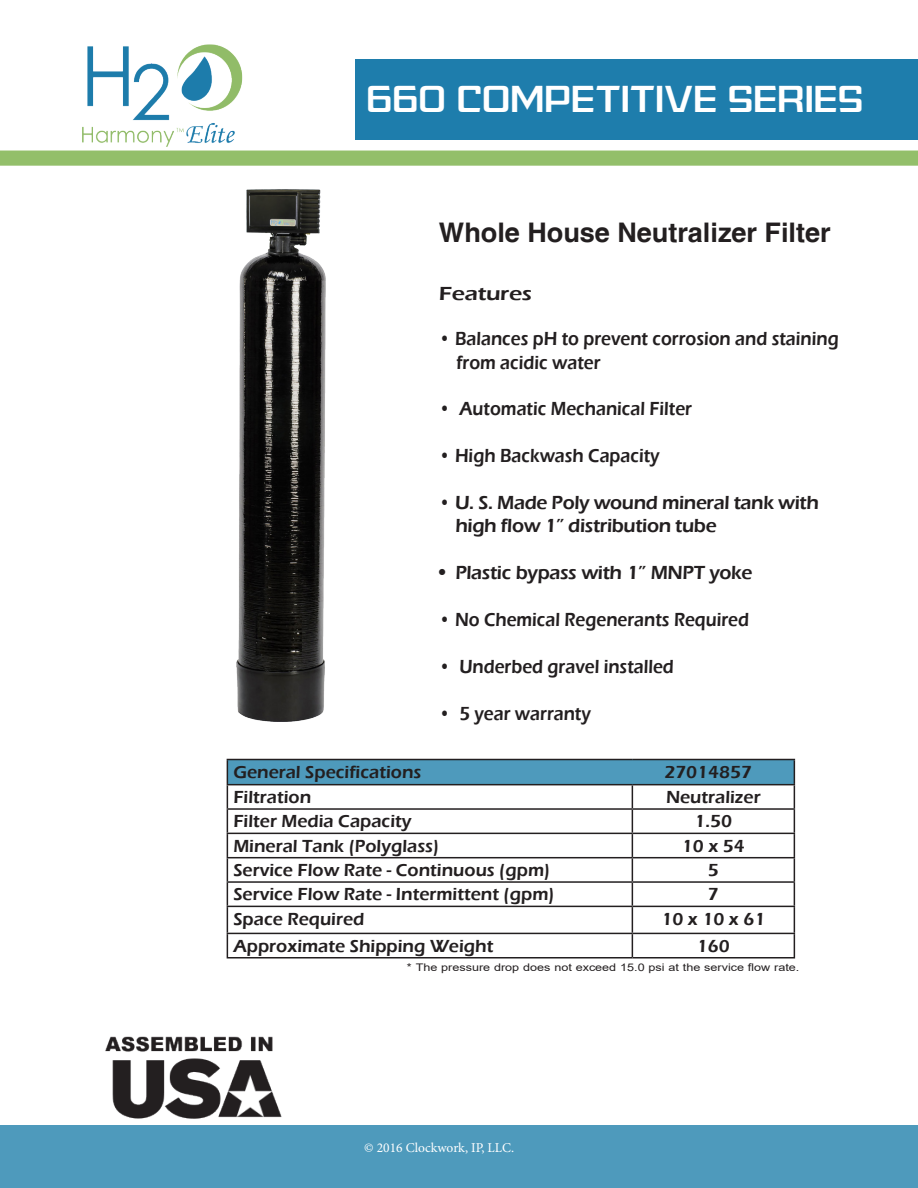
<style>
.page{position:relative;width:918px;height:1188px;background:#fff}
.page>*{position:absolute;margin:0;border:0;box-sizing:border-box;transform-origin:0 0}
.t1{font:36px "American Captain Patrius 02 FRE";color:#fff}
.t2{font:700 27px "Helvetica";color:#231f20}
.t3{font:600 19.5px "Eras ITC";color:#231f20;scale:.9 1}
.t4{font:600 19.5px/23.4px "Eras ITC";letter-spacing:-.02em;color:#231f20;scale:.9 1}
.t5{font:600 19.5px "Eras ITC";letter-spacing:-.02em;color:#231f20}
.t6{font:600 19.5px "Eras ITC";color:#231f20;scale:1.2 1}
.t7{font:600 18px "Eras ITC";color:#231f20}
.t8{font:13.5px "Minion Pro";color:#fff}
.t9{font:10.5px "Arial";color:#231f20;scale:1.2 1}
.s1{font-family:"Helvetica";font-weight:400}
</style>
<div class="page">
<div style="left:0;top:1126px;width:918px;height:62px;background:#4e9abc"></div>
<img style="left:90px;top:1036px;width:206px;height:90px">
<svg style="left:0;top:151px;width:918px;height:15px;background:#95c06d"></svg>
<img style="left:71px;top:44px;width:181px;height:117px">
<div style="left:227px;top:760px;width:567px;height:25px;background:#4e9abc"></div>
<hr style="left:227px;top:759px;width:405px;height:1px;background:#231f20">
<hr style="left:632px;top:759px;width:163px;height:1px;background:#231f20">
<hr style="left:227px;top:784px;width:405px;height:1px;background:#231f20">
<hr style="left:632px;top:784px;width:163px;height:1px;background:#231f20">
<hr style="left:227px;top:808px;width:405px;height:2px;background:#231f20">
<hr style="left:632px;top:808px;width:163px;height:2px;background:#231f20">
<hr style="left:227px;top:833px;width:405px;height:1px;background:#231f20">
<hr style="left:632px;top:833px;width:163px;height:1px;background:#231f20">
<hr style="left:227px;top:857px;width:405px;height:1px;background:#231f20">
<hr style="left:632px;top:857px;width:163px;height:1px;background:#231f20">
<hr style="left:227px;top:881px;width:405px;height:2px;background:#231f20">
<hr style="left:632px;top:881px;width:163px;height:2px;background:#231f20">
<hr style="left:227px;top:906px;width:405px;height:1px;background:#231f20">
<hr style="left:632px;top:906px;width:163px;height:1px;background:#231f20">
<hr style="left:227px;top:933px;width:405px;height:1px;background:#231f20">
<svg style="left:227px;top:760px;width:1px;height:197px"></svg>
<hr style="left:632px;top:933px;width:163px;height:1px;background:#231f20">
<svg style="left:632px;top:785px;width:1px;height:172px"></svg>
<svg style="left:794px;top:760px;width:1px;height:197px"></svg>
<hr style="left:227px;top:957px;width:405px;height:2px;background:#231f20">
<hr style="left:632px;top:957px;width:163px;height:2px;background:#231f20">
<div style="left:355px;top:59px;width:563px;height:81px;background:#1e7dac"></div>
<img style="left:237px;top:189px;width:89px;height:533px">
<p class="t1" style="left:366px;top:76px;width:499px">660 COMPETITIVE SERIES</p>
<p class="t2" style="left:439px;top:216px;width:393px">Whole House Neutralizer Filter</p>
<p class="t6" style="left:439px;top:283px;width:79px">Features</p>
<p class="t3" style="left:439px;top:328px;width:446px">• Balances pH to prevent corrosion and staining</p>
<p class="t3" style="left:457px;top:351px;width:162px">from acidic water</p>
<p class="t3" style="left:439px;top:398px;width:283px">• Automatic Mechanical Filter</p>
<p class="t3" style="left:439px;top:445px;width:247px">• High Backwash Capacity</p>
<p class="t4" style="left:455px;top:491px;width:405px;text-indent:-16px">• U. S. Made Poly wound mineral tank with high flow 1” distribution tube</p>
<p class="t5" style="left:439px;top:562px;width:315px"><span class="s1">•</span> Plastic bypass with 1” MNPT yoke</p>
<p class="t3" style="left:439px;top:609px;width:346px">• No Chemical Regenerants Required</p>
<p class="t3" style="left:439px;top:655px;width:263px">• Underbed gravel installed</p>
<p class="t3" style="left:439px;top:702px;width:170px">• 5 year warranty</p>
<p class="t7" style="left:233px;top:762px;width:190px">General Specifications</p>
<p class="t7" style="left:664px;top:762px;width:89px">27014857</p>
<p class="t7" style="left:233px;top:787px;width:79px">Filtration</p>
<p class="t7" style="left:666px;top:787px;width:96px">Neutralizer</p>
<p class="t7" style="left:233px;top:811px;width:180px">Filter Media Capacity</p>
<p class="t7" style="left:695px;top:811px;width:39px">1.50</p>
<p class="t7" style="left:233px;top:836px;width:207px">Mineral Tank (Polyglass)</p>
<p class="t7" style="left:682px;top:836px;width:64px">10 x 54</p>
<p class="t7" style="left:233px;top:860px;width:318px">Service Flow Rate - Continuous (gpm)</p>
<p class="t7" style="left:708px;top:860px;width:12px">5</p>
<p class="t7" style="left:233px;top:884px;width:323px">Service Flow Rate - Intermittent (gpm)</p>
<p class="t7" style="left:708px;top:884px;width:12px">7</p>
<p class="t7" style="left:233px;top:909px;width:133px">Space Required</p>
<p class="t7" style="left:661px;top:909px;width:105px">10 x 10 x 61</p>
<p class="t7" style="left:233px;top:936px;width:262px">Approximate Shipping Weight</p>
<p class="t7" style="left:697px;top:936px;width:34px">160</p>
<p class="t9" style="left:407px;top:960px;width:329px">* The pressure drop does not exceed 15.0 psi at the service flow rate.</p>
<p class="t8" style="left:364px;top:1139px;width:151px">© 2016 Clockwork, IP, LLC.</p>
</div>
